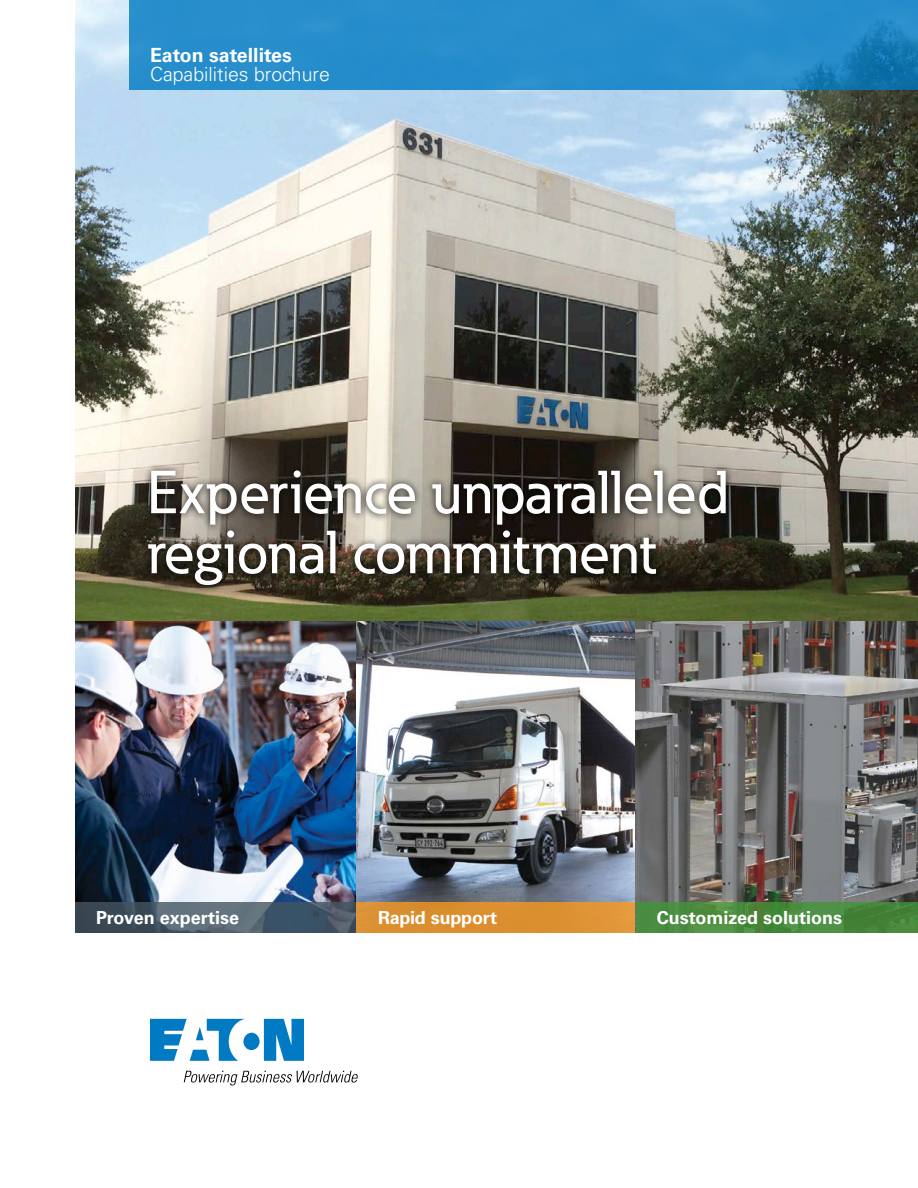
<style>
.page{position:relative;width:918px;height:1188px;background:#fff}
.page>*{position:absolute;margin:0;border:0;box-sizing:border-box;transform-origin:0 0}
.t1{font:500 60px/60px "Eaton";color:#fff}
.t2{font:300 19.5px "Univers LT Std";color:#fff}
.t3{font:700 19.5px "Univers LT Std";color:#fff}
.t4{font:700 18px "Univers LT Std";color:#fff}
</style>
<div class="page">
<img style="left:75px;top:0;width:843px;height:621px">
<img style="left:75px;top:621px;width:561px;height:281px">
<svg style="left:75px;top:902px;width:281px;height:31px"></svg>
<div style="left:356px;top:902px;width:283px;height:31px;background:#db8f2f"></div>
<div style="left:141px;top:463px;width:593px;height:130px;background:#000;opacity:.85"></div>
<img style="left:636px;top:621px;width:282px;height:281px">
<div style="left:636px;top:902px;width:282px;height:31px;background:linear-gradient(to right,#4d8f43,#46863a)"></div>
<svg style="left:129px;top:0;width:789px;height:90px;fill:#268ecb"></svg>
<svg style="left:150px;top:1019px;width:154px;height:42px"></svg>
<svg style="left:184px;top:1071px;width:174px;height:15px"></svg>
<p class="t3" style="left:150px;top:43px;width:143px">Eaton satellites</p>
<p class="t2" style="left:150px;top:62px;width:181px">Capabilities brochure</p>
<h1 class="t1" style="left:147px;top:462px;width:583px">Experience unparalleled regional commitment</h1>
<p class="t4" style="left:96px;top:907px;width:145px">Proven expertise</p>
<p class="t4" style="left:378px;top:907px;width:121px">Rapid support</p>
<p class="t4" style="left:657px;top:907px;width:187px">Customized solutions</p>
</div>
